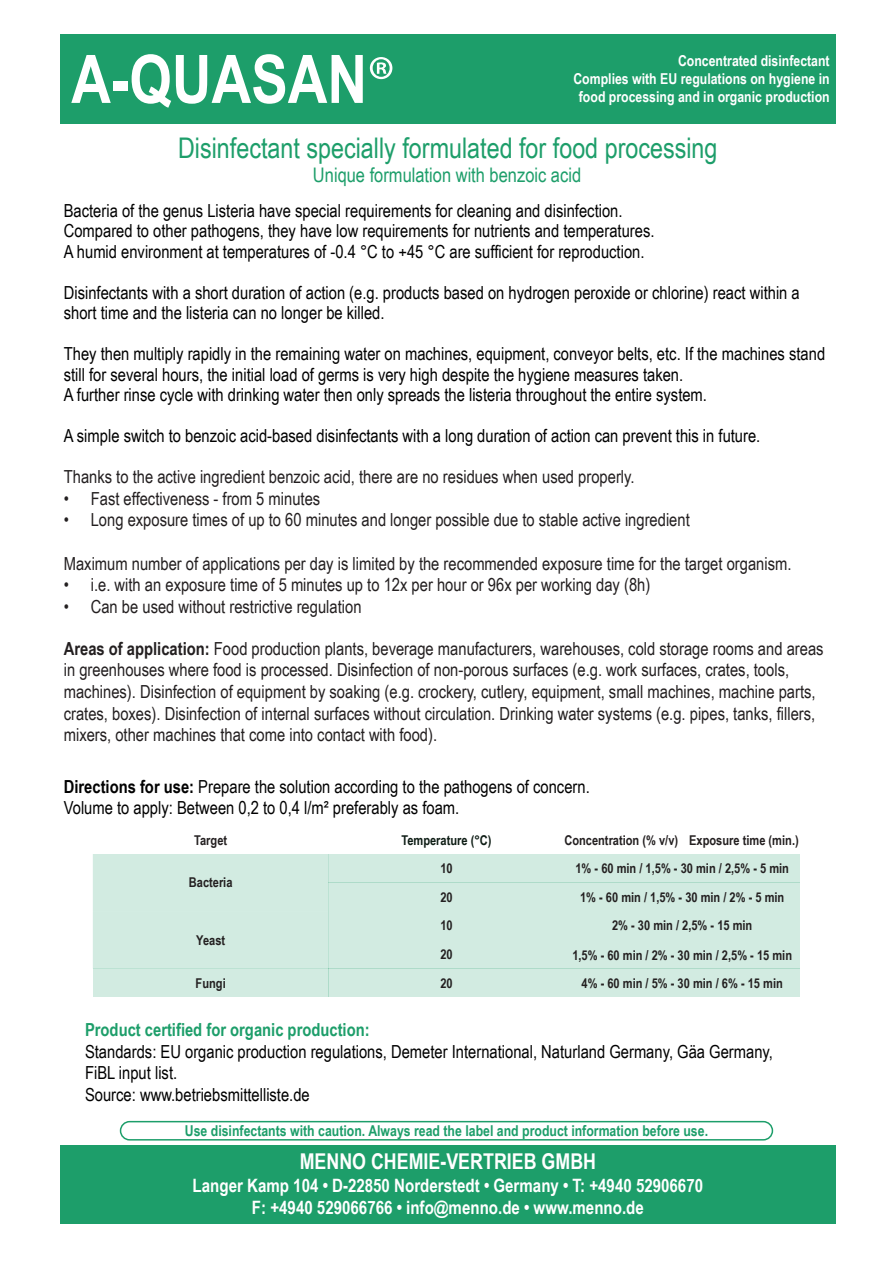
<style>
.page{position:relative;width:893px;height:1263px;background:#fff}
.page>*{position:absolute;margin:0;border:0;box-sizing:border-box;transform-origin:0 0}
.t1{font:700 66.9px "Arial Narrow";color:#fff}
.t2{font:28.5px "Arial Narrow";color:#1d9e6a}
.t3{font:700 21.75px "Arial Narrow";color:#fff}
.t4{font:20.1px "Arial Narrow";color:#1d9e6a}
.t5{font:700 18.45px/22px "Arial Narrow";color:#fff;text-align:center}
.t6{font:18px/20.5px "Arial Narrow";color:#000001}
.t7{font:18px/21.6px "Arial Narrow";color:#231f20}
.t8{font:700 18px "Arial Narrow";color:#1d9e6a}
.t9{font:700 15px/18px "Arial Narrow";color:#fff;text-align:right}
.t10{font:700 15px "Arial Narrow";color:#1d9e6a}
.t11{font:700 13.5px/28.7px "Arial Narrow";color:#231f20;text-align:justify}
.t12{font:700 13.5px "Arial Narrow";color:#0e1d15}
.s1{font-family:"Myriad Pro";font-weight:400}
.s2{font-weight:700}
</style>
<div class="page">
<div style="left:60px;top:35px;width:776px;height:89px;background:#1d9e6a"></div>
<div style="left:120px;top:1121px;width:653px;height:19px;border:2px solid #1d9e6a;border-radius:9px"></div>
<div style="left:60px;top:1145px;width:776px;height:78px;background:#1d9e6a"></div>
<div style="left:329px;top:854px;width:235px;height:29px;background:#d2ebe1"></div>
<div style="left:564px;top:854px;width:236px;height:29px;background:#d2ebe1"></div>
<div style="left:329px;top:883px;width:235px;height:28px;background:#d2ebe1"></div>
<div style="left:564px;top:883px;width:236px;height:28px;background:#d2ebe1"></div>
<div style="left:329px;top:911px;width:235px;height:29px;background:#d2ebe1"></div>
<div style="left:564px;top:911px;width:236px;height:29px;background:#d2ebe1"></div>
<div style="left:93px;top:854px;width:236px;height:114px;background:#d2ebe1"></div>
<div style="left:329px;top:940px;width:235px;height:28px;background:#d2ebe1"></div>
<div style="left:564px;top:940px;width:236px;height:28px;background:#d2ebe1"></div>
<div style="left:93px;top:968px;width:236px;height:29px;background:#d2ebe1"></div>
<div style="left:329px;top:968px;width:235px;height:29px;background:#d2ebe1"></div>
<div style="left:564px;top:968px;width:236px;height:29px;background:#d2ebe1"></div>
<h1 class="t1" style="left:71px;top:29px;width:325px">A-QUASAN<span class="s1">®</span></h1>
<p class="t9" style="left:573px;top:51px;width:258px">Concentrated disinfectant<br>Complies with EU regulations on hygiene in food processing and in organic production</p>
<h2 class="t2" style="left:178px;top:127px;width:541px">Disinfectant specially formulated for food processing</h2>
<p class="t4" style="left:313px;top:160px;width:270px">Unique formulation with benzoic acid</p>
<p class="t6" style="left:64px;top:199px;width:592px">Bacteria of the genus Listeria have special requirements for cleaning and disinfection.<br>Compared to other pathogens, they have low requirements for nutrients and temperatures.<br>A humid environment at temperatures of -0.4 °C to +45 °C are sufficient for reproduction.</p>
<p class="t6" style="left:64px;top:281px;width:737px">Disinfectants with a short duration of action (e.g. products based on hydrogen peroxide or chlorine) react within a short time and the listeria can no longer be killed.</p>
<p class="t6" style="left:64px;top:343px;width:763px">They then multiply rapidly in the remaining water on machines, equipment, conveyor belts, etc. If the machines stand still for several hours, the initial load of germs is very high despite the hygiene measures taken.<br>A further rinse cycle with drinking water then only spreads the listeria throughout the entire system.</p>
<p class="t6" style="left:64px;top:425px;width:698px">A simple switch to benzoic acid-based disinfectants with a long duration of action can prevent this in future.</p>
<p class="t7" style="left:64px;top:465px;width:572px">Thanks to the active ingredient benzoic acid, there are no residues when used properly.</p>
<p class="t7" style="left:64px;top:487px;width:258px">• Fast effectiveness - from 5 minutes</p>
<p class="t7" style="left:64px;top:509px;width:627px">• Long exposure times of up to 60 minutes and longer possible due to stable active ingredient</p>
<p class="t7" style="left:64px;top:552px;width:729px">Maximum number of applications per day is limited by the recommended exposure time for the target organism.</p>
<p class="t7" style="left:64px;top:573px;width:588px">• i.e. with an exposure time of 5 minutes up to 12x per hour or 96x per working day (8h)</p>
<p class="t7" style="left:64px;top:595px;width:299px">• Can be used without restrictive regulation</p>
<p class="t7" style="left:64px;top:637px;width:761px"><span class="s2">Areas of application:</span> Food production plants, beverage manufacturers, warehouses, cold storage rooms and areas in greenhouses where food is processed. Disinfection of non-porous surfaces (e.g. work surfaces, crates, tools, machines). Disinfection of equipment by soaking (e.g. crockery, cutlery, equipment, small machines, machine parts, crates, boxes). Disinfection of internal surfaces without circulation. Drinking water systems (e.g. pipes, tanks, fillers, mixers, other machines that come into contact with food).</p>
<p class="t6" style="left:64px;top:775px;width:527px;line-height:21.6px"><span class="s2">Directions for use:</span> Prepare the solution according to the pathogens of concern.<br>Volume to apply: Between 0,2 to 0,4 l/m² preferably as foam.</p>
<p class="t11" style="left:194px;top:825px;width:35px">Target</p>
<p class="t12" style="left:401px;top:829px;width:92px">Temperature (°C)</p>
<p class="t11" style="left:564px;top:825px;width:236px">Concentration (% v/v) Exposure time (min.)</p>
<p class="t11" style="left:189px;top:868px;width:45px">Bacteria</p>
<p class="t11" style="left:440px;top:853px;width:14px">10<br>20<br>10<br>20<br>20</p>
<p class="t11" style="left:572px;top:853px;width:221px;text-align:center">1% - 60 min / 1,5% - 30 min / 2,5% - 5 min<br>1% - 60 min / 1,5% - 30 min / 2% - 5 min<br>2% - 30 min / 2,5% - 15 min<br>1,5% - 60 min / 2% - 30 min / 2,5% - 15 min<br>4% - 60 min / 5% - 30 min / 6% - 15 min</p>
<p class="t11" style="left:196px;top:925px;width:30px">Yeast</p>
<p class="t11" style="left:196px;top:968px;width:32px">Fungi</p>
<p class="t8" style="left:85px;top:1016px;width:286px">Product certified for organic production:</p>
<p class="t6" style="left:85px;top:1040px;width:689px;line-height:21.8px">Standards: EU organic production regulations, Demeter International, Naturland Germany, Gäa Germany,<br>FiBL input list.<br>Source: www.betriebsmittelliste.de</p>
<p class="t10" style="left:185px;top:1119px;width:525px">Use disinfectants with caution. Always read the label and product information before use.</p>
<p class="t3" style="left:300px;top:1145px;width:298px">MENNO CHEMIE-VERTRIEB GMBH</p>
<p class="t5" style="left:193px;top:1173px;width:512px">Langer Kamp 104 • D-22850 Norderstedt • Germany • T: +4940 52906670<br>F: +4940 529066766 • info@menno.de • www.menno.de</p>
</div>
